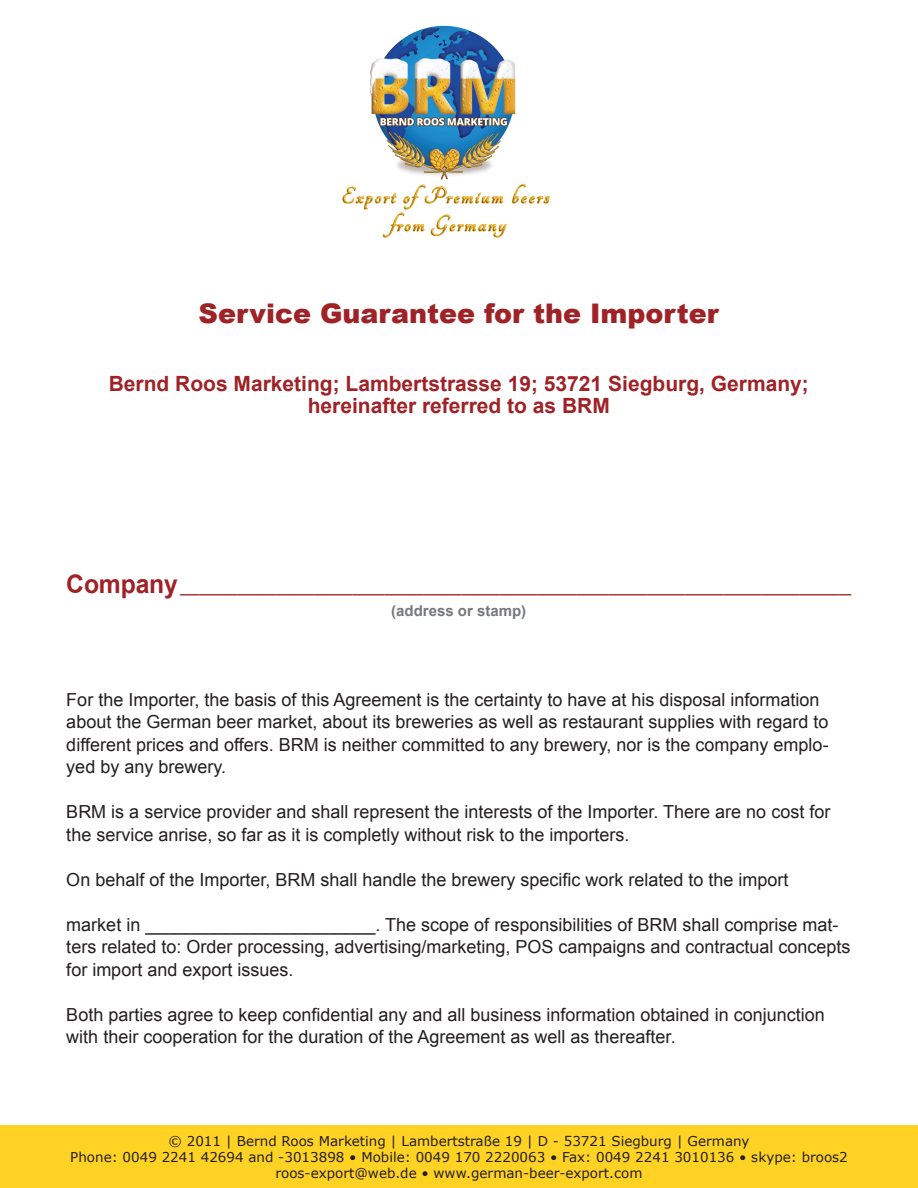
<style>
.page{position:relative;width:918px;height:1188px;background:#fff}
.page>*{position:absolute;margin:0;border:0;box-sizing:border-box;transform-origin:0 0}
.t1{font:900 27px "Arial";color:#9f2227}
.t2{font:700 21px/22.5px "Arial";color:#9f2227;text-align:center}
.t3{font:18px/22.5px "Arial";color:#231f20}
.t4{font:700 15px "Arial";color:#76787b}
.t5{font:13.5px/16.2px "Verdana";color:#231f20;text-align:center}
.t6{font:700 12px "Arial";color:#9f2227}
.s1{font-size:25.5px}
</style>
<div class="page">
<img style="left:342px;top:26px;width:208px;height:212px">
<div style="left:0;top:1125px;width:918px;height:63px;background:#ffd224"></div>
<h1 class="t1" style="left:199px;top:294px;width:522px">Service Guarantee for the Importer</h1>
<p class="t2" style="left:109px;top:373px;width:702px">Bernd Roos Marketing; Lambertstrasse 19; 53721 Siegburg, Germany; hereinafter referred to as BRM</p>
<p class="t6" style="left:66px;top:581px;width:786px"><span class="s1">Company</span> _________________________________________________________________________________________________________</p>
<p class="t4" style="left:391px;top:600px;width:137px">(address or stamp)</p>
<p class="t3" style="left:66px;top:688px;width:764px">For the Importer, the basis of this Agreement is the certainty to have at his disposal information about the German beer market, about its breweries as well as restaurant supplies with regard to different prices and offers. BRM is neither committed to any brewery, nor is the company emplo&shy;yed by any brewery.</p>
<p class="t3" style="left:66px;top:801px;width:766px">BRM is a service provider and shall represent the interests of the Importer. There are no cost for the service anrise, so far as it is completly without risk to the importers.</p>
<p class="t3" style="left:66px;top:868px;width:724px">On behalf of the Importer, BRM shall handle the brewery specific work related to the import</p>
<p class="t3" style="left:66px;top:913px;width:786px">market in _______________________. The scope of responsibilities of BRM shall comprise mat&shy;ters related to: Order processing, advertising/marketing, POS campaigns and contractual concepts for import and export issues.</p>
<p class="t3" style="left:66px;top:1003px;width:760px">Both parties agree to keep confidential any and all business information obtained in conjunction with their cooperation for the duration of the Agreement as well as thereafter.</p>
<p class="t5" style="left:70px;top:1132px;width:779px">© 2011 | Bernd Roos Marketing | Lambertstraße 19 | D - 53721 Siegburg | Germany<br>Phone: 0049 2241 42694 and -3013898 • Mobile: 0049 170 2220063 • Fax: 0049 2241 3010136 • skype: broos2 roos-export@web.de • www.german-beer-export.com</p>
</div>
